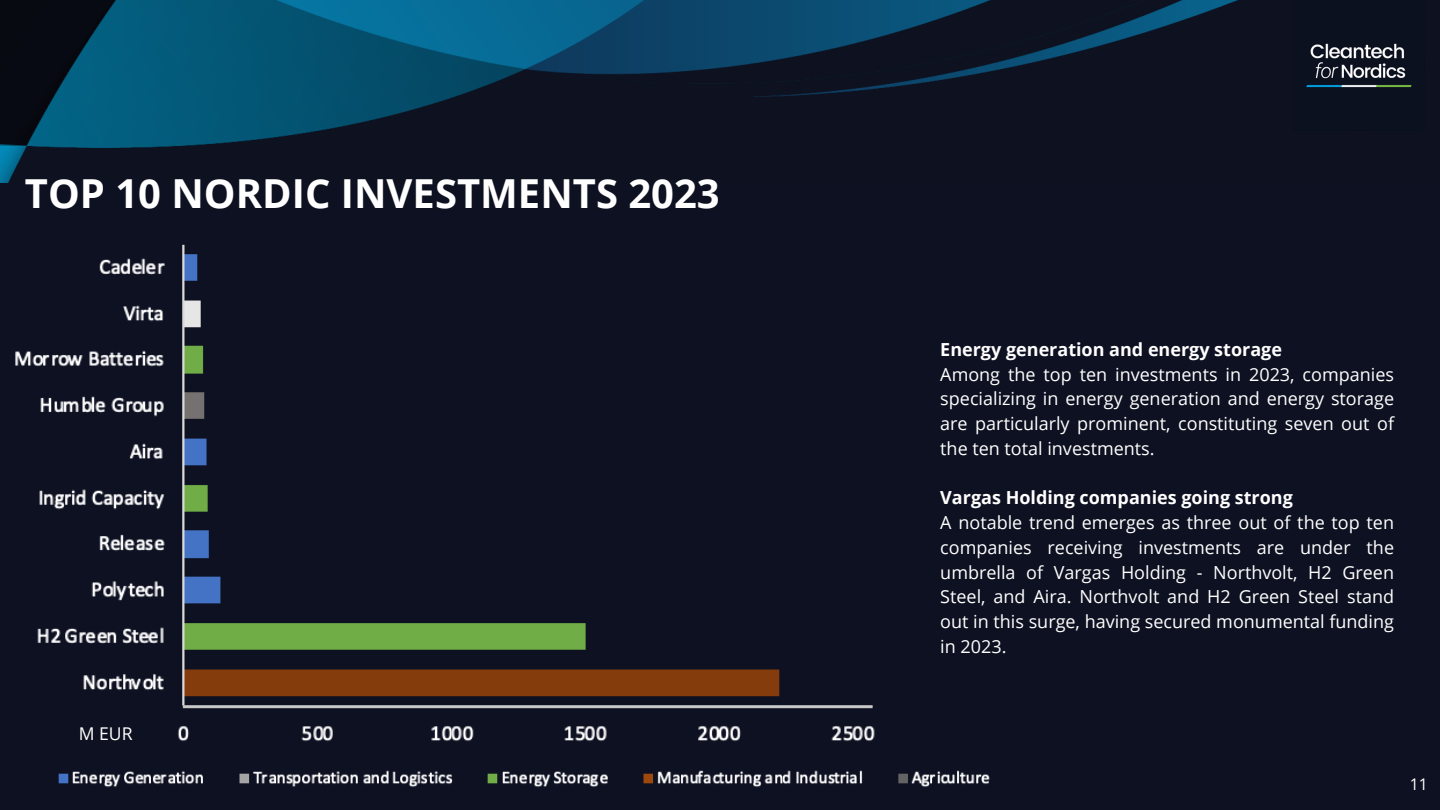
<style>
.page{position:relative;width:1440px;height:810px;background:#0d1121}
.page>*{position:absolute;margin:0;border:0;box-sizing:border-box;transform-origin:0 0}
.t1{font:700 40px "Open Sans";color:#fff}
.t2{font:18px/24.8px "Open Sans";color:#fff;text-align:justify}
.t3{font:700 18px "Open Sans";color:#fff}
.t4{font:17.6px "Open Sans";color:#fff}
.t5{font:16px "Open Sans";color:#fff}
</style>
<div class="page">
<img style="left:0;top:0;width:1238px;height:183px">
<img style="left:1306px;top:43px;width:106px;height:45px">
<img style="left:15px;top:244px;width:860px;height:498px">
<hr style="left:183px;top:705px;width:690px;height:3px;background:#c8c8c8">
<img style="left:58px;top:770px;width:932px;height:17px">
<p class="t1" style="left:25px;top:165px;width:696px">TOP 10 NORDIC INVESTMENTS 2023</p>
<p class="t4" style="left:79px;top:721px;width:55px">M EUR</p>
<h1 class="t3" style="left:940px;top:337px;width:343px">Energy generation and energy storage</h1>
<p class="t2" style="left:940px;top:361px;width:455px">Among the top ten investments in 2023, companies specializing in energy generation and energy storage are particularly prominent, constituting seven out of the ten total investments.</p>
<h2 class="t3" style="left:940px;top:485px;width:354px">Vargas Holding companies going strong</h2>
<p class="t2" style="left:940px;top:510px;width:455px">A notable trend emerges as three out of the top ten companies receiving investments are under the umbrella of Vargas Holding - Northvolt, H2 Green Steel, and Aira. Northvolt and H2 Green Steel stand out in this surge, having secured monumental funding in 2023.</p>
<p class="t5" style="left:1410px;top:773px;width:20px">11</p>
</div>
